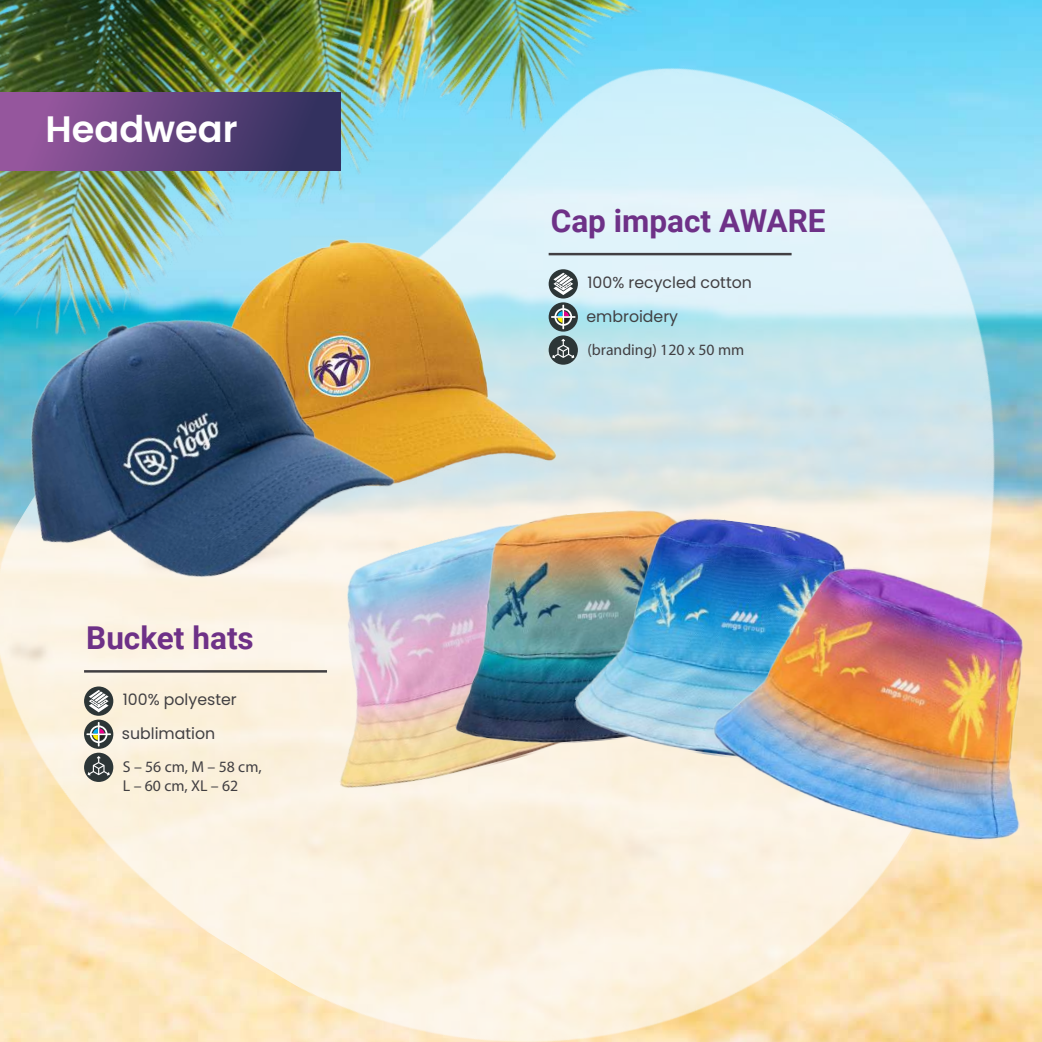
<style>
.page{position:relative;width:1042px;height:1042px;background:#fff}
.page>*{position:absolute;margin:0;border:0;box-sizing:border-box;transform-origin:0 0}
.t1{font:600 36.75px "Poppins";color:#fff}
.t2{font:700 31.5px "Roboto";color:#6e3187}
.t3{font:15.75px/33.8px "Poppins";color:#413f42}
.t4{font:15.75px/18.9px "Myriad Pro";color:#413f42}
</style>
<div class="page">
<img style="left:0;top:0;width:951px;height:1042px">
<img style="left:951px;top:0;width:91px;height:1042px">
<img style="left:0;top:0;width:642px;height:374px">
<div style="left:0;top:93px;width:340px;height:77px;background:linear-gradient(to right,#9e5aa3,#2b2e5a)"></div>
<img style="left:141px;top:195px;width:493px;height:302px">
<img style="left:285px;top:497px;width:375px;height:309px">
<img style="left:440px;top:501px;width:317px;height:250px">
<img style="left:570px;top:503px;width:336px;height:275px">
<img style="left:707px;top:559px;width:328px;height:284px">
<img style="left:0;top:261px;width:406px;height:361px">
<svg style="left:84px;top:719px;width:29px;height:30px"></svg>
<svg style="left:84px;top:686px;width:29px;height:30px"></svg>
<svg style="left:89px;top:690px;width:20px;height:22px"></svg>
<hr style="left:98px;top:722px;width:2px;height:24px;background:#fff">
<hr style="left:86px;top:733px;width:25px;height:2px;background:#fff">
<svg style="left:90px;top:725px;width:17px;height:18px"></svg>
<svg style="left:84px;top:753px;width:29px;height:29px"></svg>
<hr style="left:84px;top:670px;width:243px;height:2px;background:#413f42">
<div style="left:549px;top:302px;width:29px;height:30px;background:#2d3637;border-radius:50%"></div>
<div style="left:549px;top:269px;width:29px;height:29px;background:#2d3637;border-radius:50%"></div>
<svg style="left:553px;top:273px;width:20px;height:22px"></svg>
<hr style="left:562px;top:305px;width:2px;height:24px;background:#fff">
<hr style="left:551px;top:316px;width:24px;height:2px;background:#fff">
<svg style="left:554px;top:308px;width:18px;height:18px"></svg>
<svg style="left:549px;top:335px;width:29px;height:30px"></svg>
<hr style="left:549px;top:253px;width:242px;height:2px;background:#413f42">
<h1 class="t1" style="left:45px;top:108px;width:194px">Headwear</h1>
<h2 class="t2" style="left:86px;top:616px;width:169px">Bucket hats</h2>
<p class="t3" style="left:122px;top:682px;width:116px">100% polyester sublimation</p>
<p class="t4" style="left:123px;top:757px;width:140px">S – 56 cm, M – 58 cm,<br>L – 60 cm, XL – 62</p>
<h2 class="t2" style="left:551px;top:199px;width:276px">Cap impact AWARE</h2>
<p class="t3" style="left:586px;top:265px;width:167px">100% recycled cotton embroidery</p>
<p class="t4" style="left:587px;top:340px;width:158px">(branding) 120 x 50 mm</p>
</div>
